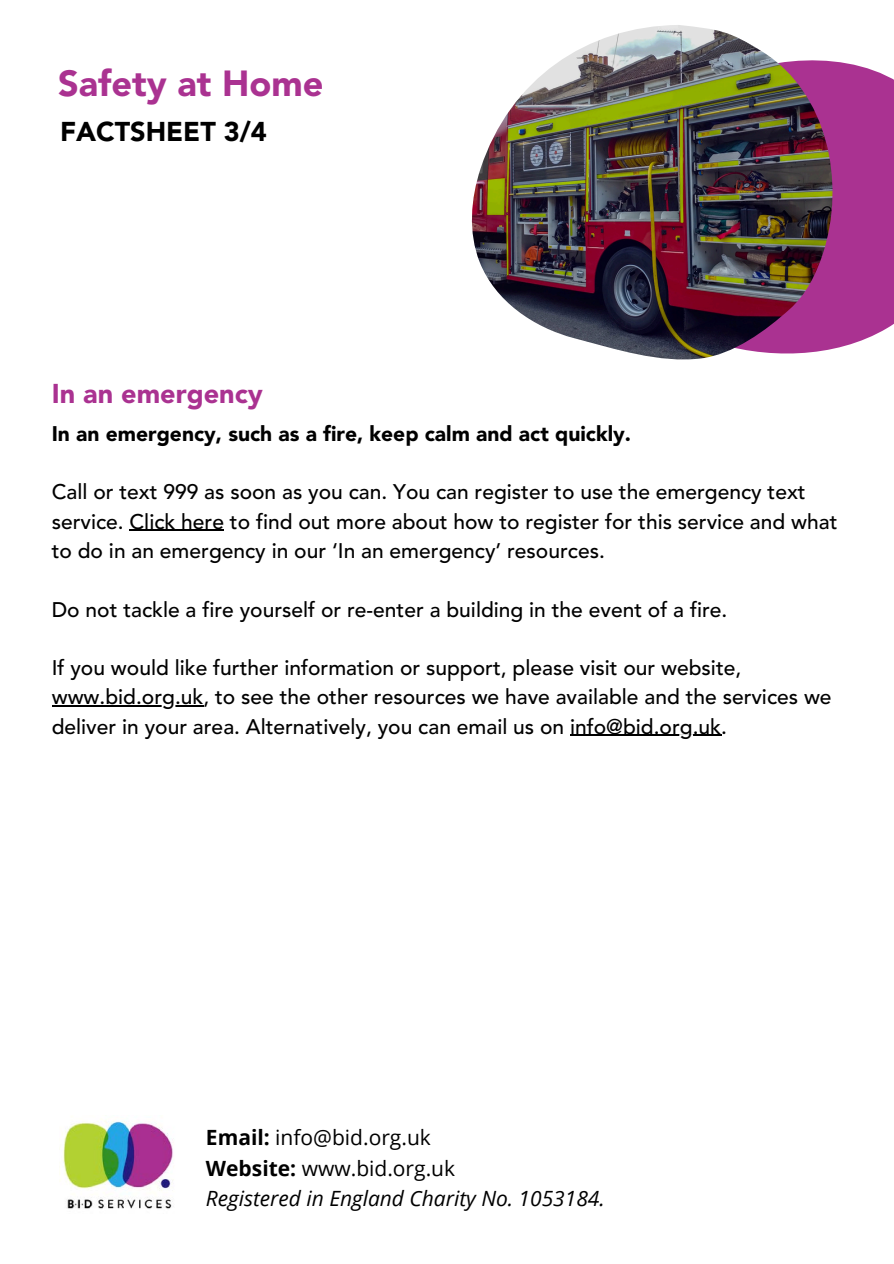
<style>
.page{position:relative;width:894px;height:1264px;background:#fff}
.page>*{position:absolute;margin:0;border:0;box-sizing:border-box;transform-origin:0 0}
.t1{font:900 36px "Avenir LT Std";color:#aa3291}
.t2{font:900 27px "Avenir LT Std";color:#aa3291}
.t3{font:900 27px "Avenir LT Std";color:#000}
.t4{font:500 21px/29.2px "Avenir LT Std";color:#000}
.t5{font:900 21px "Avenir LT Std";color:#000}
.t6{font:21px "Open Sans";color:#000}
.t7{font:italic 21px "Open Sans";color:#000}
.s1{font-weight:700}
</style>
<div class="page">
<img style="left:62px;top:1120px;width:111px;height:89px">
<svg style="left:672px;top:61px;width:221px;height:299px;background:#b2469c"></svg>
<img style="left:471px;top:25px;width:361px;height:334px">
<hr style="left:129px;top:530px;width:95px;height:1px;background:#000">
<hr style="left:52px;top:705px;width:151px;height:1px;background:#000">
<hr style="left:570px;top:734px;width:150px;height:1px;background:#000">
<p class="t1" style="left:58px;top:69px;width:267px">Safety at Home</p>
<h2 class="t3" style="left:60px;top:120px;width:208px">FACTSHEET 3/4</h2>
<h4 class="t2" style="left:52px;top:382px;width:212px">In an emergency</h4>
<h4 class="t5" style="left:52px;top:425px;width:580px">In an emergency, such as a fire, keep calm and act quickly.</h4>
<p class="t4" style="left:52px;top:479px;width:787px">Call or text 999 as soon as you can. You can register to use the emergency text service. Click here to find out more about how to register for this service and what to do in an emergency in our ‘In an emergency’ resources.</p>
<p class="t4" style="left:52px;top:596px;width:677px">Do not tackle a fire yourself or re-enter a building in the event of a fire.</p>
<p class="t4" style="left:52px;top:655px;width:690px">If you would like further information or support, please visit our website,</p>
<p class="t4" style="left:52px;top:684px;width:781px">www.bid.org.uk, to see the other resources we have available and the services we deliver in your area. Alternatively, you can email us on info@bid.org.uk.</p>
<h3 class="t6" style="left:206px;top:1122px;width:226px"><span class="s1">Email:</span> info@bid.org.uk</h3>
<h4 class="t6" style="left:206px;top:1153px;width:251px"><span class="s1">Website:</span> www.bid.org.uk</h4>
<h4 class="t7" style="left:206px;top:1183px;width:400px">Registered in England Charity No. 1053184.</h4>
</div>
